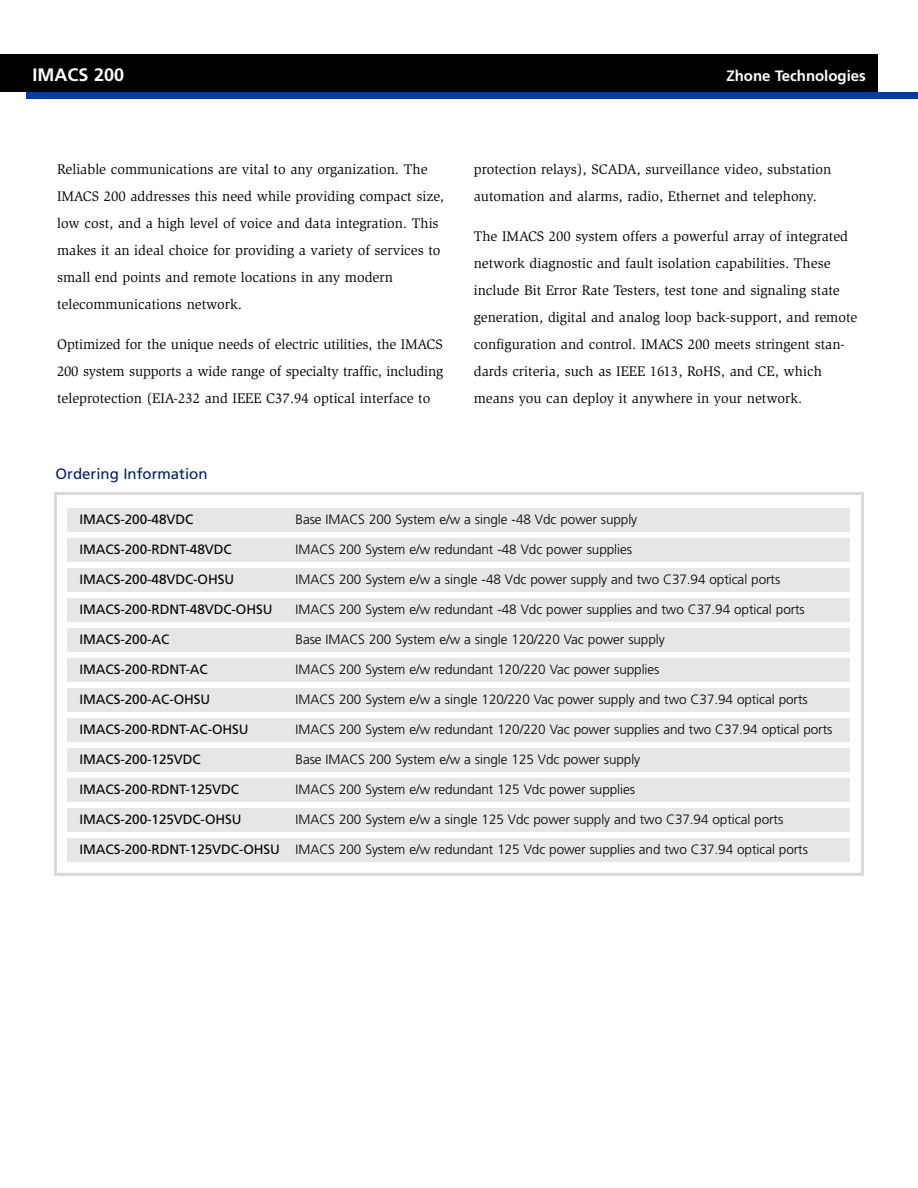
<style>
.page{position:relative;width:918px;height:1188px;background:#fff}
.page>*{position:absolute;margin:0;border:0;box-sizing:border-box;transform-origin:0 0}
.t1{font:700 18px "Frutiger";color:#fff}
.t2{font:15px "Frutiger";color:#00206b}
.t3{font:700 15px "Frutiger";color:#fff}
.t4{font:14.25px/27px "Slimbach";color:#000}
.t5{font:300 13.5px "Frutiger";letter-spacing:-.005em;color:#000}
.t6{font:13.5px "Frutiger";letter-spacing:-.005em;color:#000}
.s1{font-weight:400}
</style>
<div class="page">
<div style="left:54px;top:492px;width:810px;height:384px;border:3px solid #d9d9d9"></div>
<div style="left:68px;top:508px;width:782px;height:23px;background:#e6e6e6"></div>
<div style="left:68px;top:538px;width:782px;height:23px;background:#e6e6e6"></div>
<div style="left:68px;top:568px;width:782px;height:23px;background:#e6e6e6"></div>
<div style="left:68px;top:598px;width:782px;height:23px;background:#e6e6e6"></div>
<div style="left:68px;top:628px;width:782px;height:23px;background:#e6e6e6"></div>
<div style="left:68px;top:658px;width:782px;height:24px;background:#e6e6e6"></div>
<div style="left:68px;top:688px;width:782px;height:24px;background:#e6e6e6"></div>
<div style="left:68px;top:718px;width:782px;height:24px;background:#e6e6e6"></div>
<div style="left:68px;top:748px;width:782px;height:24px;background:#e6e6e6"></div>
<div style="left:68px;top:778px;width:782px;height:24px;background:#e6e6e6"></div>
<div style="left:68px;top:808px;width:782px;height:24px;background:#e6e6e6"></div>
<div style="left:68px;top:838px;width:782px;height:24px;background:#e6e6e6"></div>
<div style="left:26px;top:92px;width:891px;height:7px;background:#003ba9"></div>
<div style="left:0;top:55px;width:878px;height:37px;background:#000"></div>
<p class="t1" style="left:33px;top:68px;width:93px">IMACS 200</p>
<p class="t3" style="left:726px;top:70px;width:141px">Zhone Technologies</p>
<p class="t4" style="left:57px;top:157px;width:389px">Reliable communications are vital to any organization. The IMACS 200 addresses this need while providing compact size, low cost, and a high level of voice and data integration. This makes it an ideal choice for providing a variety of services to small end points and remote locations in any modern telecommunications network.</p>
<p class="t4" style="left:57px;top:332px;width:388px;text-align:justify">Optimized for the unique needs of electric utilities, the IMACS 200 system supports a wide range of specialty traffic, including teleprotection (EIA-232 and IEEE C37.94 optical interface to</p>
<p class="t2" style="left:56px;top:468px;width:154px">Ordering Information</p>
<p class="t4" style="left:474px;top:157px;width:359px">protection relays), SCADA, surveillance video, substation automation and alarms, radio, Ethernet and telephony.</p>
<p class="t4" style="left:474px;top:224px;width:385px">The IMACS 200 system offers a powerful array of integrated network diagnostic and fault isolation capabilities. These include Bit Error Rate Testers, test tone and signaling state generation, digital and analog loop back-support, and remote configuration and control. IMACS 200 meets stringent stan&shy;dards criteria, such as IEEE 1613, RoHS, and CE, which means you can deploy it anywhere in your network.</p>
<p class="t6" style="left:80px;top:514px;width:115px">IMACS-200-48VDC</p>
<p class="t5" style="left:296px;top:514px;width:343px">Base IMACS 200 System e/w a single -48 Vdc power supply</p>
<p class="t6" style="left:80px;top:544px;width:154px">IMACS-200-RDNT-48VDC</p>
<p class="t5" style="left:296px;top:544px;width:338px">IMACS 200 System e/w redundant -48 Vdc power supplies</p>
<p class="t6" style="left:80px;top:574px;width:156px">IMACS-200-48VDC-OHSU</p>
<p class="t5" style="left:296px;top:574px;width:486px">IMACS 200 System e/w a single -48 Vdc power supply and two C37.94 optical ports</p>
<p class="t6" style="left:80px;top:604px;width:194px">IMACS-200-RDNT-48VDC-OHSU</p>
<p class="t5" style="left:296px;top:604px;width:511px">IMACS 200 System e/w redundant -48 Vdc power supplies and two C37.94 optical ports</p>
<p class="t6" style="left:80px;top:634px;width:91px">IMACS-200-AC</p>
<p class="t5" style="left:296px;top:634px;width:371px">Base IMACS 200 System e/w a single 120/220 Vac power supply</p>
<p class="t6" style="left:80px;top:664px;width:130px">IMACS-200-RDNT-AC</p>
<p class="t5" style="left:296px;top:664px;width:365px">IMACS 200 System e/w redundant 120/220 Vac power supplies</p>
<p class="t6" style="left:80px;top:694px;width:132px">IMACS-200-AC-OHSU</p>
<p class="t5" style="left:296px;top:694px;width:514px">IMACS 200 System e/w a single 120/220 Vac power supply and two C37.94 optical ports</p>
<p class="t6" style="left:80px;top:724px;width:171px">IMACS-200-RDNT-AC-OHSU</p>
<p class="t5" style="left:296px;top:724px;width:538px">IMACS 200 System e/w redundant 120/220 Vac power supplies and two C37.94 optical ports</p>
<p class="t6" style="left:80px;top:754px;width:123px">IMACS-200-125VDC</p>
<p class="t5" style="left:296px;top:754px;width:346px">Base IMACS 200 System e/w a single 125 Vdc power supply</p>
<p class="t6" style="left:80px;top:784px;width:161px">IMACS-200-RDNT-125VDC</p>
<p class="t5" style="left:296px;top:784px;width:341px">IMACS 200 System e/w redundant 125 Vdc power supplies</p>
<p class="t6" style="left:80px;top:814px;width:163px">IMACS-200-125VDC-OHSU</p>
<p class="t5" style="left:296px;top:814px;width:489px">IMACS 200 System e/w a single 125 Vdc power supply and two C37.94 optical ports</p>
<p class="t5" style="left:80px;top:844px;width:730px"><span class="s1">IMACS-200-RDNT-125VDC-OHSU</span> IMACS 200 System e/w redundant 125 Vdc power supplies and two C37.94 optical ports</p>
</div>
